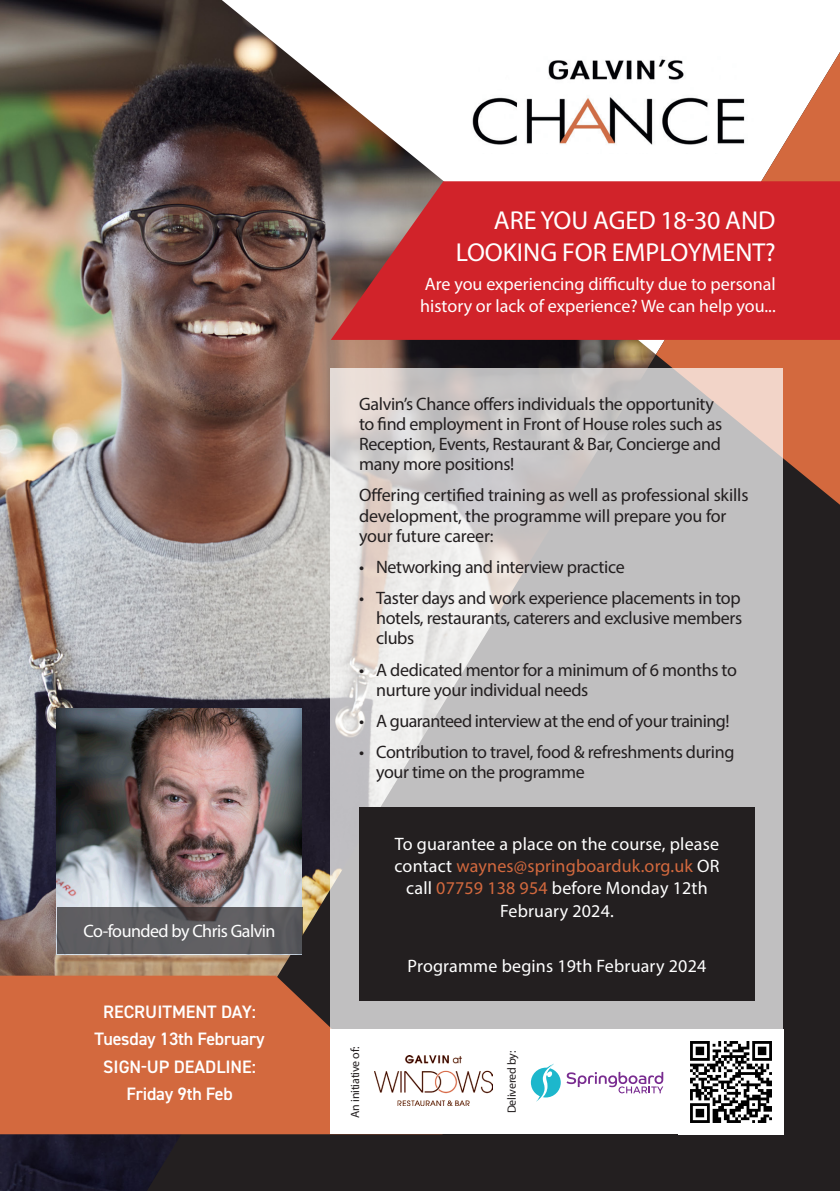
<style>
.page{position:relative;width:840px;height:1191px;background:#fff}
.page>*{position:absolute;margin:0;border:0;box-sizing:border-box;transform-origin:0 0}
.t1{font:26px "Myriad Pro";color:#fff}
.Paragraph_Style_1{font:18px/20px "Myriad Pro";letter-spacing:-.02em;color:#231f20}
.Paragraph_Style_2_copy{font:18px/22px "Myriad Pro";letter-spacing:.01em;color:#fff;text-align:center}
.Paragraph_Style_2_copy-2{font:600 18px "DIN2014";letter-spacing:-.01em;color:#fff}
.Paragraph_Style_1-2{font:18px "Myriad Pro";letter-spacing:-.03em;color:#fff}
.Paragraph_Style_2_copy-3{font:12px "Myriad Pro";letter-spacing:-.02em;color:#231f20}
.s1{color:#d3693e}
</style>
<div class="page">
<img style="left:0;top:0;width:222px;height:1191px">
<svg style="left:222px;top:0;width:64px;height:52px"></svg>
<img style="left:147px;top:52px;width:692px;height:1139px">
<svg style="left:655px;top:52px;width:184px;height:453px;fill:#d3693e"></svg>
<div style="left:0;top:975px;width:330px;height:159px;background:#d3693e"></div>
<img style="left:467px;top:57px;width:287px;height:96px">
<svg style="left:330px;top:368px;width:452px;height:661px;background:#cac8c8"></svg>
<svg style="left:330px;top:181px;width:509px;height:159px;background:#c92d33"></svg>
<div style="left:359px;top:807px;width:395px;height:194px;background:#231f20"></div>
<img style="left:57px;top:709px;width:245px;height:198px">
<svg style="left:57px;top:907px;width:245px;height:47px;background:#5c5b5e"></svg>
<div style="left:330px;top:1029px;width:452px;height:105px;background:#fff"></div>
<img style="left:374px;top:1055px;width:117px;height:50px">
<svg style="left:530px;top:1067px;width:30px;height:30px"></svg>
<svg style="left:535px;top:1063px;width:19px;height:38px"></svg>
<svg style="left:566px;top:1071px;width:97px;height:22px"></svg>
<img style="left:690px;top:1041px;width:82px;height:82px">
<p class="Paragraph_Style_1-2" style="left:83px;top:920px;width:193px">Co-founded by Chris Galvin</p>
<p class="Paragraph_Style_2_copy-2" style="left:103px;top:1000px;width:154px">RECRUITMENT DAY:</p>
<p class="Paragraph_Style_2_copy-2" style="left:94px;top:1027px;width:172px">Tuesday 13th February</p>
<p class="Paragraph_Style_2_copy-2" style="left:103px;top:1054px;width:154px">SIGN-UP DEADLINE:</p>
<p class="Paragraph_Style_2_copy-2" style="left:126px;top:1081px;width:108px">Friday 9th Feb</p>
<p class="t1" style="left:493px;top:205px;width:283px">ARE YOU AGED 18-30 AND</p>
<p class="t1" style="left:455px;top:236px;width:321px">LOOKING FOR EMPLOYMENT?</p>
<p class="Paragraph_Style_2_copy" style="left:424px;top:273px;width:352px">Are you experiencing difficulty due to personal</p>
<p class="Paragraph_Style_2_copy" style="left:420px;top:295px;width:357px">history or lack of experience? We can help you...</p>
<p class="Paragraph_Style_1" style="left:359px;top:394px;width:364px">Galvin’s Chance offers individuals the opportunity to find employment in Front of House roles such as Reception, Events, Restaurant &amp; Bar, Concierge and many more positions!</p>
<p class="Paragraph_Style_1" style="left:359px;top:485px;width:390px">Offering certified training as well as professional skills development, the programme will prepare you for your future career:</p>
<p class="Paragraph_Style_1" style="left:359px;top:556px;width:267px">• Networking and interview practice</p>
<p class="Paragraph_Style_1" style="left:376px;top:588px;width:367px;text-align:justify;text-indent:-17px">• Taster days and work experience placements in top hotels, restaurants, caterers and exclusive members clubs</p>
<p class="Paragraph_Style_1" style="left:376px;top:659px;width:362px;text-indent:-17px">• A dedicated mentor for a minimum of 6 months to nurture your individual needs</p>
<p class="Paragraph_Style_1" style="left:359px;top:710px;width:371px">• A guaranteed interview at the end of your training!</p>
<p class="Paragraph_Style_1" style="left:376px;top:742px;width:359px;text-indent:-17px">• Contribution to travel, food &amp; refreshments during your time on the programme</p>
<p class="Paragraph_Style_2_copy" style="left:394px;top:833px;width:326px">To guarantee a place on the course, please contact <span class="s1">waynes@springboarduk.org.uk</span> OR call <span class="s1">07759 138 954</span> before Monday 12th February 2024.</p>
<p class="Paragraph_Style_2_copy" style="left:407px;top:954px;width:300px">Programme begins 19th February 2024</p>
<p class="Paragraph_Style_2_copy-3" style="left:347px;top:1117px;width:73px;rotate:-90deg">An initiative of:</p>
<p class="Paragraph_Style_2_copy-3" style="left:504px;top:1113px;width:64px;rotate:-90deg">Delivered by:</p>
</div>
